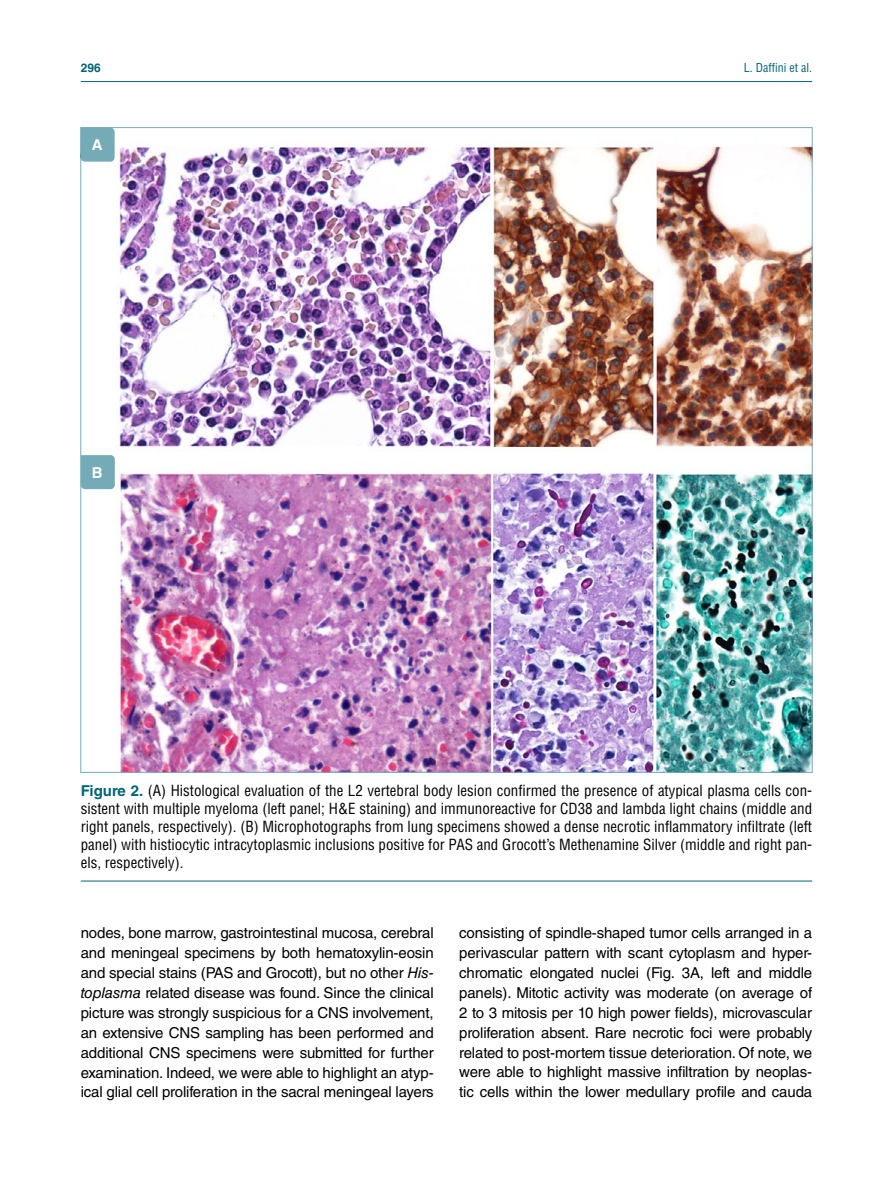
<style>
.page{position:relative;width:893px;height:1191px;background:#fff}
.page>*{position:absolute;margin:0;border:0;box-sizing:border-box;transform-origin:0 0}
.t1{font:15px/19.8px "Helvetica LT Std";letter-spacing:-.01em;color:#000;text-align:justify}
.t2{font:condensed 15px/18px "Helvetica LT Std";color:#000;text-align:justify}
.t3{font:700 15px "Helvetica LT Std";color:#fff}
.t4{font:condensed 12px "Helvetica LT Std";color:#006475}
.t5{font:700 12px "Helvetica LT Std";color:#006475}
.s1{font-weight:700;font-stretch:normal;color:#006475}
.s2{font-style:italic}
</style>
<div class="page">
<hr style="left:81px;top:81px;width:731px;height:1px;background:#006475">
<img style="left:84px;top:146px;width:726px;height:624px">
<hr style="left:81px;top:880px;width:731px;height:1px;background:#006475">
<svg style="left:81px;top:128px;width:34px;height:34px"></svg>
<svg style="left:81px;top:455px;width:34px;height:34px"></svg>
<p class="t5" style="left:81px;top:61px;width:22px">296</p>
<p class="t4" style="left:744px;top:61px;width:70px">L. Daffini et al.</p>
<p class="t3" style="left:92px;top:136px;width:12px">A</p>
<p class="t3" style="left:92px;top:463px;width:12px">B</p>
<p class="t2" style="left:81px;top:781px;width:733px"><span class="s1">Figure 2.</span> (A) Histological evaluation of the L2 vertebral body lesion confirmed the presence of atypical plasma cells con&shy;sistent with multiple myeloma (left panel; H&amp;E staining) and immunoreactive for CD38 and lambda light chains (middle and right panels, respectively). (B) Microphotographs from lung specimens showed a dense necrotic inflammatory infiltrate (left panel) with histiocytic intracytoplasmic inclusions positive for PAS and Grocott’s Methenamine Silver (middle and right pan&shy;els, respectively).</p>
<p class="t1" style="left:81px;top:923px;width:354px">nodes, bone marrow, gastrointestinal mucosa, cerebral and meningeal specimens by both hematoxylin-eosin and special stains (PAS and Grocott), but no other <span class="s2">His&shy;toplasma</span> related disease was found. Since the clinical picture was strongly suspicious for a CNS involvement, an extensive CNS sampling has been performed and additional CNS specimens were submitted for further examination. Indeed, we were able to highlight an atyp&shy;ical glial cell proliferation in the sacral meningeal layers</p>
<p class="t1" style="left:459px;top:923px;width:354px">consisting of spindle-shaped tumor cells arranged in a perivascular pattern with scant cytoplasm and hyper&shy;chromatic elongated nuclei (Fig. 3A, left and middle panels). Mitotic activity was moderate (on average of 2 to 3 mitosis per 10 high power fields), microvascular proliferation absent. Rare necrotic foci were probably related to post-mortem tissue deterioration. Of note, we were able to highlight massive infiltration by neoplas&shy;tic cells within the lower medullary profile and cauda</p>
</div>
